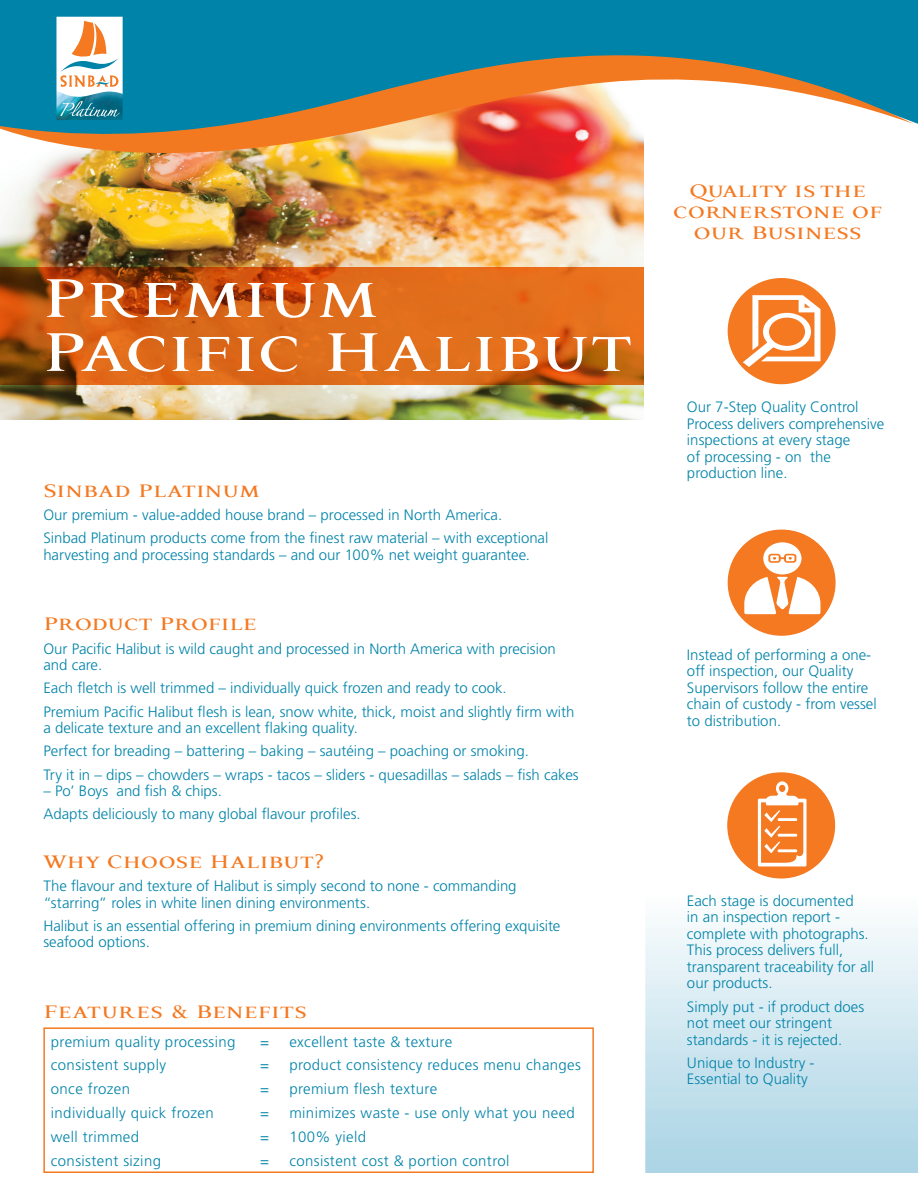
<style>
.page{position:relative;width:918px;height:1188px;background:#fff}
.page>*{position:absolute;margin:0;border:0;box-sizing:border-box;transform-origin:0 0}
.t1{font:700 63px/54px "Questal Small Caps";letter-spacing:-.005em;color:#fff}
.t2{font:700 21px/21px "Questal Small Caps";color:#f47921;text-align:center}
.t3{font:300 15px/16.5px "Frutiger";color:#0083a9}
.t4{font:300 15px "Frutiger";letter-spacing:.025em;color:#0083a9}
</style>
<div class="page">
<img style="left:0;top:160px;width:644px;height:260px">
<svg style="left:645px;top:529px;width:273px;height:644px"></svg>
<svg style="left:0;top:267px;width:643px;height:118px;background:#d16115"></svg>
<div style="left:43px;top:1027px;width:551px;height:146px;border:2px solid #f47921"></div>
<div style="left:728px;top:279px;width:107px;height:104px;background:#f47921;border-radius:50%"></div>
<div style="left:728px;top:278px;width:108px;height:106px;border:2px solid #f47921;border-radius:50%"></div>
<svg style="left:743px;top:295px;width:77px;height:72px"></svg>
<div style="left:728px;top:530px;width:107px;height:105px;background:#f47921;border-radius:50%"></div>
<div style="left:728px;top:530px;width:108px;height:106px;border:2px solid #f47921;border-radius:50%"></div>
<svg style="left:744px;top:542px;width:76px;height:72px"></svg>
<div style="left:728px;top:773px;width:106px;height:105px;background:#f47921;border-radius:50%"></div>
<div style="left:727px;top:772px;width:108px;height:107px;border:2px solid #f47921;border-radius:50%"></div>
<svg style="left:758px;top:781px;width:48px;height:85px"></svg>
<div style="left:0;top:0;width:918px;height:124px;background:#0083a9"></div>
<svg style="left:0;top:14px;width:914px;height:146px;fill:#0083a9"></svg>
<svg style="left:54px;top:14px;width:78px;height:109px"></svg>
<h1 class="t1" style="left:42px;top:273px;width:592px">Premium<br>Pacific Halibut</h1>
<h2 class="t2" style="left:43px;top:481px;width:217px">Sinbad Platinum</h2>
<p class="t3" style="left:43px;top:503px;width:507px;line-height:23.2px">Our premium - value-added house brand – processed in North America.<br>Sinbad Platinum products come from the finest raw material – with exceptional</p>
<p class="t3" style="left:43px;top:546px;width:488px">harvesting and processing standards – and our 100% net weight guarantee.</p>
<h2 class="t2" style="left:43px;top:614px;width:215px">Product Profile</h2>
<p class="t3" style="left:43px;top:640px;width:514px">Our Pacific Halibut is wild caught and processed in North America with precision and care.</p>
<p class="t3" style="left:43px;top:677px;width:532px;line-height:23.2px">Each fletch is well trimmed – individually quick frozen and ready to cook.<br>Premium Pacific Halibut flesh is lean, snow white, thick, moist and slightly firm with</p>
<p class="t3" style="left:43px;top:716px;width:537px;line-height:23.2px">a delicate texture and an excellent flaking quality.<br>Perfect for breading – battering – baking – sautéing – poaching or smoking.<br>Try it in – dips – chowders – wraps - tacos – sliders - quesadillas – salads – fish cakes</p>
<p class="t3" style="left:43px;top:779px;width:319px;line-height:23.2px">– Po’ Boys and fish &amp; chips.<br>Adapts deliciously to many global flavour profiles.</p>
<h2 class="t2" style="left:43px;top:852px;width:282px">Why Choose Halibut?</h2>
<p class="t3" style="left:43px;top:878px;width:475px">The flavour and texture of Halibut is simply second to none - commanding “starring” roles in white linen dining environments.</p>
<p class="t3" style="left:43px;top:917px;width:519px">Halibut is an essential offering in premium dining environments offering exquisite seafood options.</p>
<h2 class="t2" style="left:43px;top:1002px;width:265px">Features &amp; Benefits</h2>
<p class="t4" style="left:51px;top:1033px;width:186px">premium quality processing</p>
<p class="t3" style="left:260px;top:1033px;width:10px">=</p>
<p class="t4" style="left:289px;top:1033px;width:164px">excellent taste &amp; texture</p>
<p class="t4" style="left:51px;top:1057px;width:117px">consistent supply</p>
<p class="t3" style="left:260px;top:1057px;width:10px">=</p>
<p class="t4" style="left:289px;top:1057px;width:293px">product consistency reduces menu changes</p>
<p class="t4" style="left:51px;top:1081px;width:81px">once frozen</p>
<p class="t3" style="left:260px;top:1081px;width:10px">=</p>
<p class="t4" style="left:289px;top:1081px;width:149px">premium flesh texture</p>
<p class="t4" style="left:51px;top:1104px;width:164px">individually quick frozen</p>
<p class="t3" style="left:260px;top:1105px;width:10px">=</p>
<p class="t4" style="left:289px;top:1104px;width:287px">minimizes waste - use only what you need</p>
<p class="t4" style="left:51px;top:1128px;width:90px">well trimmed</p>
<p class="t3" style="left:260px;top:1128px;width:10px">=</p>
<p class="t4" style="left:289px;top:1128px;width:78px">100% yield</p>
<p class="t4" style="left:51px;top:1152px;width:112px">consistent sizing</p>
<p class="t3" style="left:260px;top:1152px;width:10px">=</p>
<p class="t4" style="left:289px;top:1152px;width:222px">consistent cost &amp; portion control</p>
<h2 class="t2" style="left:673px;top:181px;width:211px">Quality is the cornerstone of our Business</h2>
<p class="t3" style="left:687px;top:399px;width:199px">Our 7-Step Quality Control<br>Process delivers comprehensive inspections at every stage<br>of processing - on the production line.</p>
<p class="t3" style="left:687px;top:646px;width:191px">Instead of performing a one&shy;off inspection, our Quality<br>Supervisors follow the entire chain of custody - from vessel to distribution.</p>
<p class="t3" style="left:687px;top:892px;width:189px">Each stage is documented<br>in an inspection report - complete with photographs.<br>This process delivers full, transparent traceability for all our products.</p>
<p class="t3" style="left:687px;top:998px;width:179px">Simply put - if product does not meet our stringent standards - it is rejected.</p>
<p class="t3" style="left:687px;top:1054px;width:129px">Unique to Industry -<br>Essential to Quality</p>
</div>
